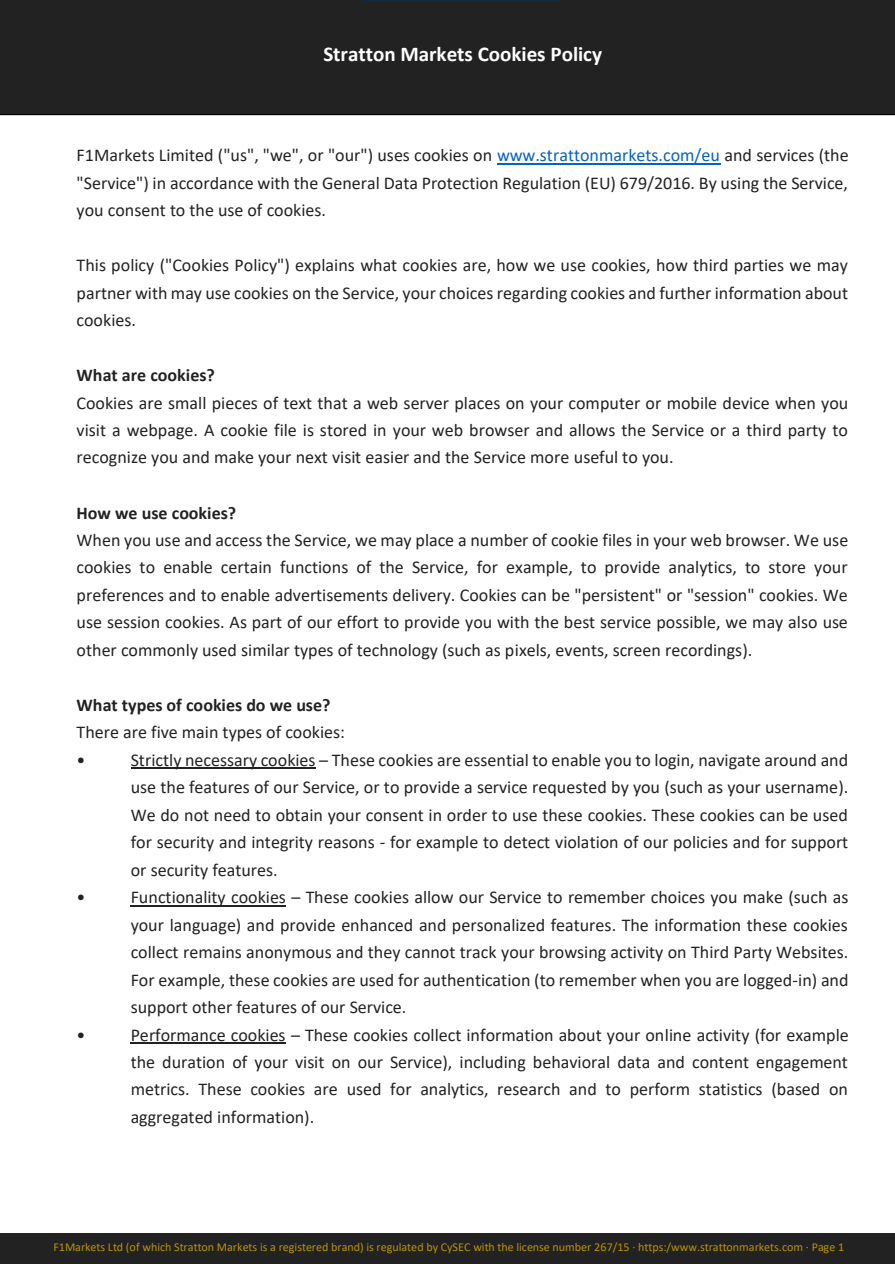
<style>
.page{position:relative;width:895px;height:1264px;background:#fff}
.page>*{position:absolute;margin:0;border:0;box-sizing:border-box;transform-origin:0 0}
.t1{font:700 21px "Calibri";color:#fff}
.t2{font:18px/27.5px "Calibri";color:#222;text-align:justify}
.t3{font:700 18px "Calibri";color:#222}
.t4{font:12px "Calibri";letter-spacing:-.005em;color:#b59306}
.s1{color:#0563c1}
</style>
<div class="page">
<div style="left:0;top:0;width:894px;height:115px;background:#222"></div>
<hr style="left:363px;top:0;width:197px;height:1px;background:#122942">
<div style="left:0;top:1233px;width:894px;height:31px;background:#222"></div>
<div style="left:308px;top:35px;width:308px;height:46px;background:#222"></div>
<hr style="left:497px;top:163px;width:222px;height:2px;background:#0563c1">
<hr style="left:131px;top:768px;width:184px;height:1px;background:#222">
<hr style="left:131px;top:905px;width:155px;height:1px;background:#222">
<hr style="left:131px;top:1042px;width:155px;height:2px;background:#222">
<p class="t1" style="left:323px;top:39px;width:280px">Stratton Markets Cookies Policy</p>
<p class="t2" style="left:76px;top:141px;width:773px">F1Markets Limited ("us", "we", or "our") uses cookies on <span class="s1">www.strattonmarkets.com/eu</span> and services (the "Service") in accordance with the General Data Protection Regulation (EU) 679/2016. By using the Service, you consent to the use of cookies.</p>
<p class="t2" style="left:76px;top:251px;width:772px">This policy ("Cookies Policy") explains what cookies are, how we use cookies, how third parties we may partner with may use cookies on the Service, your choices regarding cookies and further information about cookies.</p>
<p class="t3" style="left:76px;top:362px;width:140px">What are cookies?</p>
<p class="t2" style="left:76px;top:388px;width:772px">Cookies are small pieces of text that a web server places on your computer or mobile device when you visit a webpage. A cookie file is stored in your web browser and allows the Service or a third party to recognize you and make your next visit easier and the Service more useful to you.</p>
<p class="t3" style="left:76px;top:500px;width:161px">How we use cookies?</p>
<p class="t2" style="left:76px;top:526px;width:772px">When you use and access the Service, we may place a number of cookie files in your web browser. We use cookies to enable certain functions of the Service, for example, to provide analytics, to store your preferences and to enable advertisements delivery. Cookies can be "persistent" or "session" cookies. We use session cookies. As part of our effort to provide you with the best service possible, we may also use other commonly used similar types of technology (such as pixels, events, screen recordings).</p>
<p class="t3" style="left:77px;top:692px;width:255px">What types of cookies do we use?</p>
<p class="t2" style="left:77px;top:718px;width:270px">There are five main types of cookies: •</p>
<p class="t2" style="left:131px;top:745px;width:718px">Strictly necessary cookies – These cookies are essential to enable you to login, navigate around and use the features of our Service, or to provide a service requested by you (such as your username).<br>We do not need to obtain your consent in order to use these cookies. These cookies can be used for security and integrity reasons - for example to detect violation of our policies and for support or security features.</p>
<p class="t2" style="left:77px;top:883px;width:10px">•</p>
<p class="t2" style="left:131px;top:883px;width:719px">Functionality cookies – These cookies allow our Service to remember choices you make (such as your language) and provide enhanced and personalized features. The information these cookies collect remains anonymous and they cannot track your browsing activity on Third Party Websites.<br>For example, these cookies are used for authentication (to remember when you are logged-in) and support other features of our Service.</p>
<p class="t2" style="left:76px;top:1020px;width:10px">•</p>
<p class="t2" style="left:131px;top:1020px;width:719px">Performance cookies – These cookies collect information about your online activity (for example the duration of your visit on our Service), including behavioral data and content engagement metrics. These cookies are used for analytics, research and to perform statistics (based on aggregated information).</p>
<p class="t4" style="left:53px;top:1238px;width:792px">F1Markets Ltd (of which Stratton Markets is a registered brand) is regulated by CySEC with the license number 267/15 · https:/www.strattonmarkets.com · Page 1</p>
</div>
